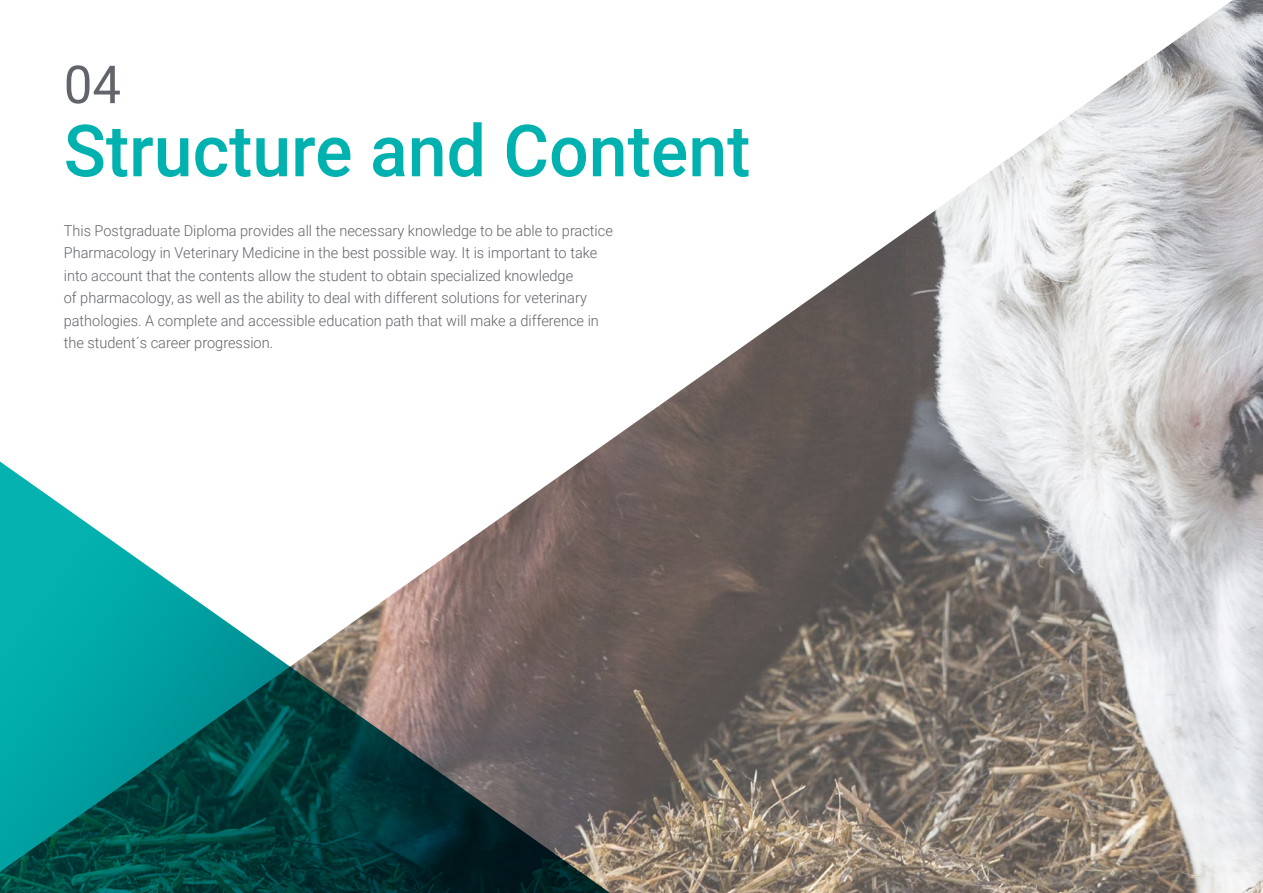
<style>
.page{position:relative;width:1263px;height:893px;background:#fff}
.page>*{position:absolute;margin:0;border:0;box-sizing:border-box;transform-origin:0 0}
.t1{font:500 72px "Roboto";color:#00b2af}
.t2{font:52.5px "Roboto";color:#61646a}
.t3{font:300 15px/22.5px "Roboto";color:#61646a}
</style>
<div class="page">
<img style="left:602px;top:0;width:661px;height:893px">
<svg style="left:0;top:446px;width:640px;height:447px"></svg>
<h2 class="t2" style="left:64px;top:48px;width:59px">04</h2>
<h1 class="t1" style="left:64px;top:100px;width:688px">Structure and Content</h1>
<p class="t3" style="left:64px;top:218px;width:551px">This Postgraduate Diploma provides all the necessary knowledge to be able to practice Pharmacology in Veterinary Medicine in the best possible way. It is important to take into account that the contents allow the student to obtain specialized knowledge<br>of pharmacology, as well as the ability to deal with different solutions for veterinary pathologies. A complete and accessible education path that will make a difference in the student´s career progression.</p>
</div>
